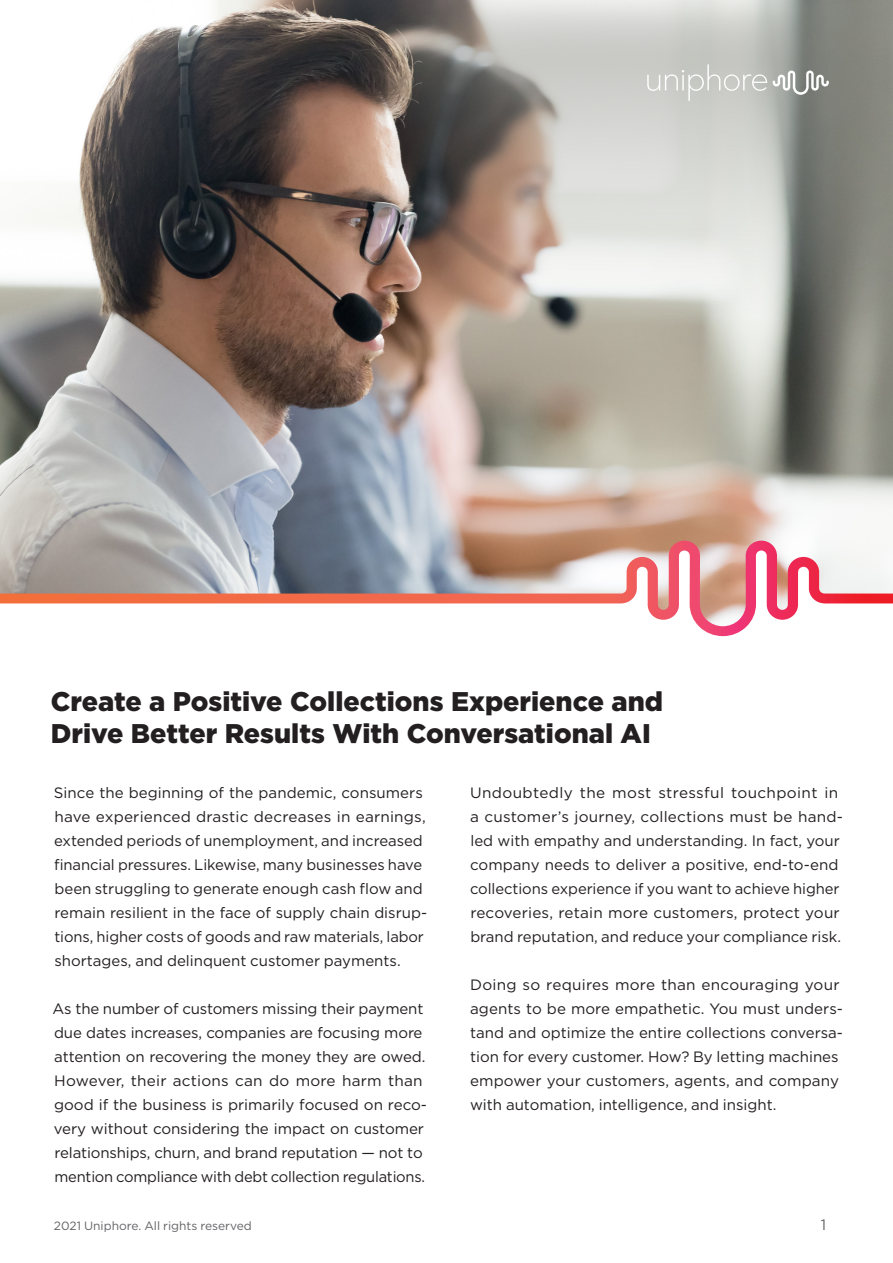
<style>
.page{position:relative;width:893px;height:1263px;background:#fff}
.page>*{position:absolute;margin:0;border:0;box-sizing:border-box;transform-origin:0 0}
.Titulo_principal{font:900 27px/32.4px "Gotham";color:#231f20}
.Texto{font:15px/24px "Gotham";color:#231f20}
.t1{font:15px "Gotham";color:#636366}
.t2{font:12px "Gotham";color:#636366}
</style>
<div class="page">
<img style="left:0;top:0;width:893px;height:541px">
<div style="left:390px;top:0;width:503px;height:372px;background:#231f20;opacity:.5"></div>
<svg style="left:0;top:541px;width:893px;height:95px"></svg>
<svg style="left:647px;top:64px;width:120px;height:37px"></svg>
<svg style="left:773px;top:71px;width:56px;height:24px"></svg>
<p class="Titulo_principal" style="left:51px;top:684px;width:614px">Create a Positive Collections Experience and<br>Drive Better Results With Conversational AI</p>
<p class="Texto" style="left:54px;top:780px;width:375px">Since the beginning of the pandemic, consumers have experienced drastic decreases in earnings, extended periods of unemployment, and increased financial pressures. Likewise, many businesses have been struggling to generate enough cash flow and remain resilient in the face of supply chain disrup&shy;tions, higher costs of goods and raw materials, labor shortages, and delinquent customer payments.</p>
<p class="Texto" style="left:53px;top:996px;width:376px">As the number of customers missing their payment due dates increases, companies are focusing more attention on recovering the money they are owed.<br>However, their actions can do more harm than good if the business is primarily focused on reco&shy;very without considering the impact on customer relationships, churn, and brand reputation — not to mention compliance with debt collection regulations.</p>
<p class="Texto" style="left:470px;top:780px;width:375px">Undoubtedly the most stressful touchpoint in a customer’s journey, collections must be hand&shy;led with empathy and understanding. In fact, your company needs to deliver a positive, end-to-end collections experience if you want to achieve higher recoveries, retain more customers, protect your brand reputation, and reduce your compliance risk.</p>
<p class="Texto" style="left:470px;top:972px;width:374px">Doing so requires more than encouraging your agents to be more empathetic. You must unders&shy;tand and optimize the entire collections conversa&shy;tion for every customer. How? By letting machines empower your customers, agents, and company with automation, intelligence, and insight.</p>
<p class="t2" style="left:54px;top:1219px;width:200px">2021 Uniphore. All rights reserved</p>
<p class="t1" style="left:821px;top:1216px;width:7px">1</p>
</div>
